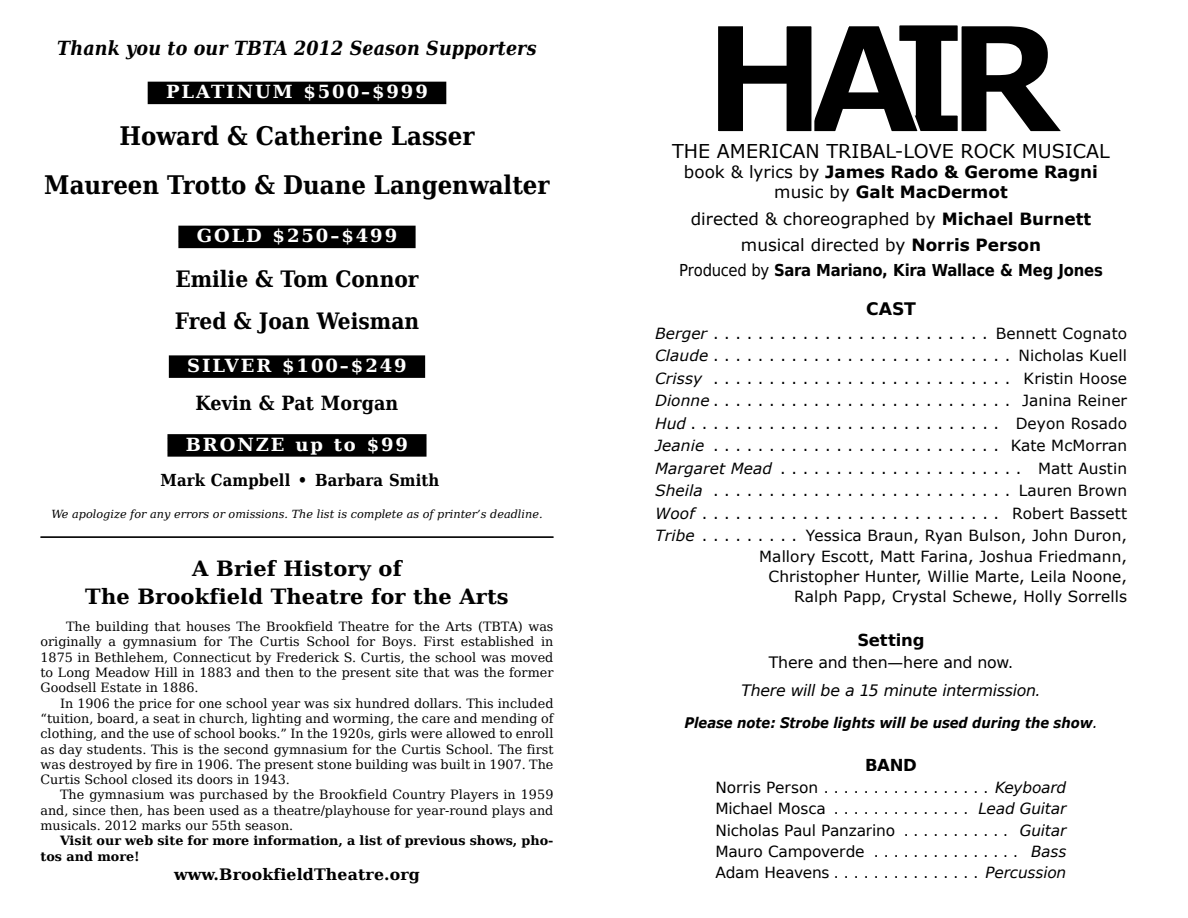
<style>
.page{position:relative;width:1188px;height:918px;background:#fff}
.page>*{position:absolute;margin:0;border:0;box-sizing:border-box;transform-origin:0 0}
.t1{font:700 25.5px/49.5px "DejaVu Serif";color:#000;text-align:center;scale:.9 1}
.t2{font:700 22.5px/42px "DejaVu Serif";color:#000;scale:.9 1}
.t3{font:700 21px/28.5px "DejaVu Serif";letter-spacing:.005em;color:#000;text-align:center}
.t4{font:italic 700 19.5px "DejaVu Serif Condensed";letter-spacing:.005em;color:#000}
.t5{font:700 19.5px "DejaVu Serif";letter-spacing:.005em;color:#000;scale:.9 1}
.t6{font:19.05px "Verdana";color:#000}
.t7{font:700 18px "DejaVu Serif";letter-spacing:.105em;color:#fff}
.t8{font:700 17.25px "DejaVu Sans";color:#000}
.t9{font:16.8px/26.2px "Verdana";color:#000;text-align:center}
.t10{font:700 16.8px/20.2px "Verdana";color:#000;text-align:center}
.t11{font:700 16.5px "DejaVu Sans Condensed";letter-spacing:-.015em;color:#000}
.t12{font:700 16.5px "DejaVu Serif";letter-spacing:.005em;color:#000;scale:.9 1}
.t13{font:700 16.5px "DejaVu Sans";letter-spacing:-.015em;color:#000}
.t14{font:italic 15.75px "DejaVu Sans";letter-spacing:-.02em;color:#000}
.t15{font:700 15.75px "DejaVu Serif";letter-spacing:.01em;color:#000}
.t16{font:15.75px "DejaVu Sans";letter-spacing:-.015em;color:#000}
.t17{font:15.3px/22.5px "Verdana";letter-spacing:.005em;color:#000;text-align:justify}
.t18{font:15.3px/21.3px "DejaVu Sans";letter-spacing:-.015em;color:#000;text-align:justify}
.t19{font:italic 700 14.55px "Verdana";color:#000;scale:.9 1}
.t20{font:12.75px/15.3px "DejaVu Serif";color:#000;text-align:justify}
.t21{font:700 12.75px/15.3px "DejaVu Serif";color:#000}
.t22{font:italic 11.25px "DejaVu Serif";color:#000}
.s1{color:#000}
.s2{font-weight:400}
.s3{font-weight:700}
.s4{font-style:italic}
</style>
<div class="page">
<svg style="left:718px;top:25px;width:343px;height:107px"></svg>
<div style="left:148px;top:82px;width:298px;height:22px;background:#000"></div>
<div style="left:178px;top:226px;width:238px;height:22px;background:#000"></div>
<div style="left:169px;top:355px;width:256px;height:23px;background:#000"></div>
<div style="left:167px;top:434px;width:260px;height:23px;background:#000"></div>
<hr style="left:41px;top:536px;width:512px;height:2px;background:#000">
<h3 class="t4" style="left:57px;top:33px;width:481px">Thank you to our TBTA 2012 Season Supporters</h3>
<h3 class="t7" style="left:148px;top:78px;width:300px"><span class="s1">N</span>PLATINUM $500–$999<span class="s1">N</span></h3>
<h1 class="t1" style="left:44px;top:110px;width:563px">Howard &amp; Catherine Lasser<br>Maureen Trotto &amp; Duane Langenwalter</h1>
<h3 class="t7" style="left:178px;top:222px;width:239px"><span class="s1">N</span>GOLD $250–$499<span class="s1">N</span></h3>
<h2 class="t2" style="left:175px;top:257px;width:273px">Emilie &amp; Tom Connor<br>Fred &amp; Joan Weisman</h2>
<h3 class="t7" style="left:169px;top:351px;width:258px"><span class="s1">N</span>SILVER $100–$249<span class="s1">N</span></h3>
<h3 class="t5" style="left:196px;top:387px;width:227px">Kevin &amp; Pat Morgan</h3>
<h3 class="t7" style="left:167px;top:430px;width:261px"><span class="s1">N</span>BRONZE up to $99<span class="s1">N</span></h3>
<p class="t12" style="left:161px;top:467px;width:311px">Mark Campbell • Barbara Smith</p>
<p class="t22" style="left:51px;top:505px;width:493px">We apologize for any errors or omissions. The list is complete as of printer’s deadline.</p>
<h3 class="t3" style="left:85px;top:553px;width:425px">A Brief History of<br>The Brookfield Theatre for the Arts</h3>
<p class="t20" style="left:41px;top:619px;width:514px;text-indent:25px">The building that houses The Brookfield Theatre for the Arts (TBTA) was originally a gymnasium for The Curtis School for Boys. First established in 1875 in Bethlehem, Connecticut by Frederick S. Curtis, the school was moved to Long Meadow Hill in 1883 and then to the present site that was the former Goodsell Estate in 1886.</p>
<p class="t20" style="left:41px;top:695px;width:515px;text-indent:19px">In 1906 the price for one school year was six hundred dollars. This included “tuition, board, a seat in church, lighting and worming, the care and mending of clothing, and the use of school books.” In the 1920s, girls were allowed to enroll as day students. This is the second gymnasium for the Curtis School. The first was destroyed by fire in 1906. The present stone building was built in 1907. The Curtis School closed its doors in 1943.</p>
<p class="t20" style="left:41px;top:787px;width:515px;text-indent:19px">The gymnasium was purchased by the Brookfield Country Players in 1959 and, since then, has been used as a theatre/playhouse for year-round plays and musicals. 2012 marks our 55th season.</p>
<p class="t21" style="left:41px;top:833px;width:514px;text-indent:19px">Visit our web site for more information, a list of previous shows, pho&shy;tos and more!</p>
<p class="t15" style="left:174px;top:862px;width:247px">www.BrookfieldTheatre.org</p>
<h3 class="t6" style="left:672px;top:138px;width:439px">THE AMERICAN TRIBAL-LOVE ROCK MUSICAL</h3>
<h3 class="t10" style="left:684px;top:162px;width:416px"><span class="s2">book &amp; lyrics by</span> James Rado &amp; Gerome Ragni <span class="s2">music by</span> Galt MacDermot</h3>
<h3 class="t9" style="left:691px;top:205px;width:402px">directed &amp; choreographed by <span class="s3">Michael Burnett </span>musical directed by <span class="s3">Norris Person</span></h3>
<p class="t11" style="left:679px;top:257px;width:425px"><span class="s2">Produced by</span> Sara Mariano, Kira Wallace &amp; Meg Jones</p>
<h3 class="t8" style="left:866px;top:295px;width:51px">CAST</h3>
<p class="t17" style="left:655px;top:322px;width:474px"><span class="s4">Berger</span> . . . . . . . . . . . . . . . . . . . . . . . . . Bennett Cognato <span class="s4">Claude</span> . . . . . . . . . . . . . . . . . . . . . . . . . . . Nicholas Kuell <span class="s4">Crissy</span> . . . . . . . . . . . . . . . . . . . . . . . . . . . Kristin Hoose <span class="s4">Dionne</span> . . . . . . . . . . . . . . . . . . . . . . . . . . . Janina Reiner <span class="s4">Hud</span> . . . . . . . . . . . . . . . . . . . . . . . . . . . . Deyon Rosado <span class="s4">Jeanie</span> . . . . . . . . . . . . . . . . . . . . . . . . . . Kate McMorran <span class="s4">Margaret Mead</span> . . . . . . . . . . . . . . . . . . . . . . Matt Austin <span class="s4">Sheila</span> . . . . . . . . . . . . . . . . . . . . . . . . . . . Lauren Brown <span class="s4">Woof</span> . . . . . . . . . . . . . . . . . . . . . . . . . . . Robert Bassett <span class="s4">Tribe</span> . . . . . . . . . Yessica Braun, Ryan Bulson, John Duron,</p>
<p class="t17" style="left:759px;top:546px;width:369px;line-height:20.2px;text-align:right">Mallory Escott, Matt Farina, Joshua Friedmann,<br>Christopher Hunter, Willie Marte, Leila Noone,<br>Ralph Papp, Crystal Schewe, Holly Sorrells</p>
<p class="t13" style="left:857px;top:626px;width:69px">Setting</p>
<p class="t16" style="left:769px;top:649px;width:246px">There and then—here and now.</p>
<p class="t14" style="left:741px;top:679px;width:301px">There will be a 15 minute intermission.</p>
<p class="t19" style="left:684px;top:712px;width:460px">Please note: Strobe lights will be used during the show<span class="s2">.</span></p>
<p class="t13" style="left:865px;top:752px;width:53px">BAND</p>
<p class="t18" style="left:715px;top:776px;width:352px">Norris Person . . . . . . . . . . . . . . . . . <span class="s4">Keyboard </span>Michael Mosca . . . . . . . . . . . . . . <span class="s4">Lead Guitar </span>Nicholas Paul Panzarino . . . . . . . . . . . <span class="s4">Guitar </span>Mauro Campoverde . . . . . . . . . . . . . . . <span class="s4">Bass </span>Adam Heavens . . . . . . . . . . . . . . . <span class="s4">Percussion</span></p>
</div>
